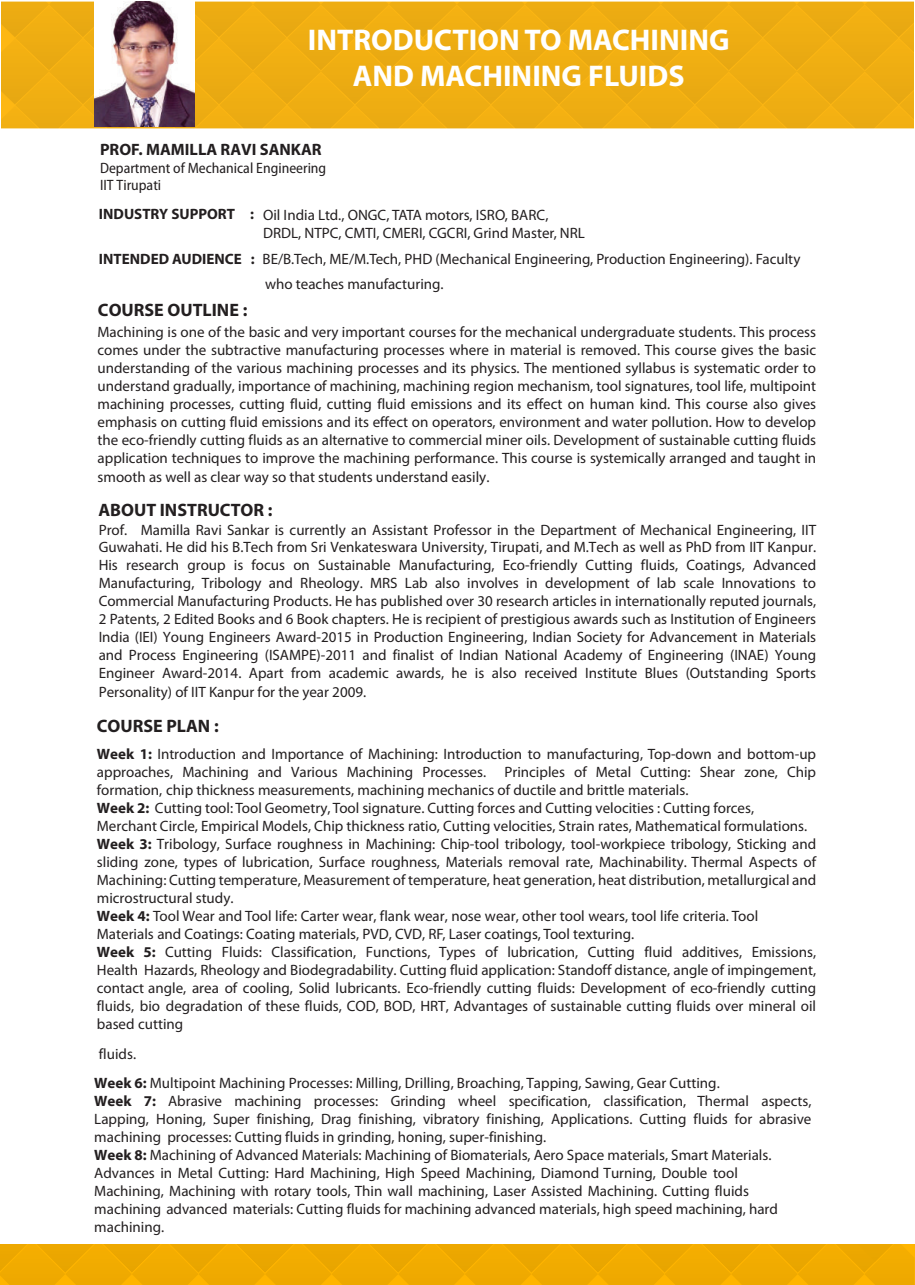
<style>
.page{position:relative;width:915px;height:1285px;background:#fff}
.page>*{position:absolute;margin:0;border:0;box-sizing:border-box;transform-origin:0 0}
.t1{font:700 30px/36px "Myriad Pro";color:#fff;text-align:center}
.t2{font:700 18px "Myriad Pro";color:#231f20}
.t3{font:700 16.5px "Myriad Pro";color:#231f20}
.t4{font:15px/18px "Myriad Pro";color:#231f20}
.t5{font:semi-condensed 15px/17.7px "Myriad Pro";color:#231f20}
.s1{font-weight:700}
</style>
<div class="page">
<div style="left:0;top:1244px;width:914px;height:40px;background:#efa900"></div>
<div style="left:1px;top:1px;width:912px;height:128px;background:#eead12"></div>
<img style="left:94px;top:2px;width:101px;height:125px">
<h1 class="t1" style="left:308px;top:21px;width:423px">INTRODUCTION TO MACHINING<br>AND MACHINING FLUIDS</h1>
<p class="t3" style="left:100px;top:139px;width:223px">PROF. MAMILLA RAVI SANKAR</p>
<p class="t5" style="left:100px;top:159px;width:228px">Department of Mechanical Engineering<br>IIT Tirupati</p>
<p class="t4" style="left:263px;top:205px;width:323px;text-indent:-164px"><span class="s1">INDUSTRY SUPPORT :</span> Oil India Ltd., ONGC, TATA motors, ISRO, BARC,<br>DRDL, NTPC, CMTI, CMERI, CGCRI, Grind Master, NRL</p>
<p class="t4" style="left:265px;top:245px;width:536px;line-height:25.8px;text-indent:-166px"><span class="s1">INTENDED AUDIENCE :</span> BE/B.Tech, ME/M.Tech, PHD (Mechanical Engineering, Production Engineering). Faculty who teaches manufacturing.</p>
<p class="t2" style="left:98px;top:298px;width:151px">COURSE OUTLINE :</p>
<p class="t4" style="left:97px;top:322px;width:719px;text-align:justify">Machining is one of the basic and very important courses for the mechanical undergraduate students. This process comes under the subtractive manufacturing processes where in material is removed. This course gives the basic understanding of the various machining processes and its physics. The mentioned syllabus is systematic order to understand gradually, importance of machining, machining region mechanism, tool signatures, tool life, multipoint machining processes, cutting fluid, cutting fluid emissions and its effect on human kind. This course also gives emphasis on cutting fluid emissions and its effect on operators, environment and water pollution. How to develop the eco-friendly cutting fluids as an alternative to commercial miner oils. Development of sustainable cutting fluids application techniques to improve the machining performance. This course is systemically arranged and taught in smooth as well as clear way so that students understand easily.</p>
<p class="t2" style="left:98px;top:498px;width:175px">ABOUT INSTRUCTOR :</p>
<p class="t4" style="left:99px;top:520px;width:718px;text-align:justify">Prof. Mamilla Ravi Sankar is currently an Assistant Professor in the Department of Mechanical Engineering, IIT Guwahati. He did his B.Tech from Sri Venkateswara University, Tirupati, and M.Tech as well as PhD from IIT Kanpur.<br>His research group is focus on Sustainable Manufacturing, Eco-friendly Cutting fluids, Coatings, Advanced Manufacturing, Tribology and Rheology. MRS Lab also involves in development of lab scale Innovations to Commercial Manufacturing Products. He has published over 30 research articles in internationally reputed journals, 2 Patents, 2 Edited Books and 6 Book chapters. He is recipient of prestigious awards such as Institution of Engineers India (IEI) Young Engineers Award-2015 in Production Engineering, Indian Society for Advancement in Materials and Process Engineering (ISAMPE)-2011 and finalist of Indian National Academy of Engineering (INAE) Young Engineer Award-2014. Apart from academic awards, he is also received Institute Blues (Outstanding Sports Personality) of IIT Kanpur for the year 2009.</p>
<p class="t2" style="left:97px;top:714px;width:123px">COURSE PLAN :</p>
<p class="t4" style="left:97px;top:744px;width:720px"><span class="s1">Week 1:</span> Introduction and Importance of Machining: Introduction to manufacturing, Top-down and bottom-up approaches, Machining and Various Machining Processes. Principles of Metal Cutting: Shear zone, Chip formation, chip thickness measurements, machining mechanics of ductile and brittle materials.<br><span class="s1">Week 2:</span> Cutting tool: Tool Geometry, Tool signature. Cutting forces and Cutting velocities : Cutting forces, Merchant Circle, Empirical Models, Chip thickness ratio, Cutting velocities, Strain rates, Mathematical formulations.<br><span class="s1">Week 3:</span> Tribology, Surface roughness in Machining: Chip-tool tribology, tool-workpiece tribology, Sticking and sliding zone, types of lubrication, Surface roughness, Materials removal rate, Machinability. Thermal Aspects of Machining: Cutting temperature, Measurement of temperature, heat generation, heat distribution, metallurgical and microstructural study.<br><span class="s1">Week 4:</span> Tool Wear and Tool life: Carter wear, flank wear, nose wear, other tool wears, tool life criteria. Tool Materials and Coatings: Coating materials, PVD, CVD, RF, Laser coatings, Tool texturing.<br><span class="s1">Week 5:</span> Cutting Fluids: Classification, Functions, Types of lubrication, Cutting fluid additives, Emissions, Health Hazards, Rheology and Biodegradability. Cutting fluid application: Standoff distance, angle of impingement, contact angle, area of cooling, Solid lubricants. Eco-friendly cutting fluids: Development of eco-friendly cutting fluids, bio degradation of these fluids, COD, BOD, HRT, Advantages of sustainable cutting fluids over mineral oil based cutting</p>
<p class="t4" style="left:94px;top:1038px;width:626px;line-height:29.4px;text-indent:5px">fluids.<br><span class="s1">Week 6:</span> Multipoint Machining Processes: Milling, Drilling, Broaching, Tapping, Sawing, Gear Cutting.</p>
<p class="t4" style="left:94px;top:1091px;width:718px"><span class="s1">Week 7:</span> Abrasive machining processes: Grinding wheel specification, classification, Thermal aspects, Lapping, Honing, Super finishing, Drag finishing, vibratory finishing, Applications. Cutting fluids for abrasive machining processes: Cutting fluids in grinding, honing, super-finishing.<br><span class="s1">Week 8:</span> Machining of Advanced Materials: Machining of Biomaterials, Aero Space materials, Smart Materials.<br>Advances in Metal Cutting: Hard Machining, High Speed Machining, Diamond Turning, Double tool<br>Machining, Machining with rotary tools, Thin wall machining, Laser Assisted Machining. Cutting fluids machining advanced materials: Cutting fluids for machining advanced materials, high speed machining, hard machining.</p>
</div>
